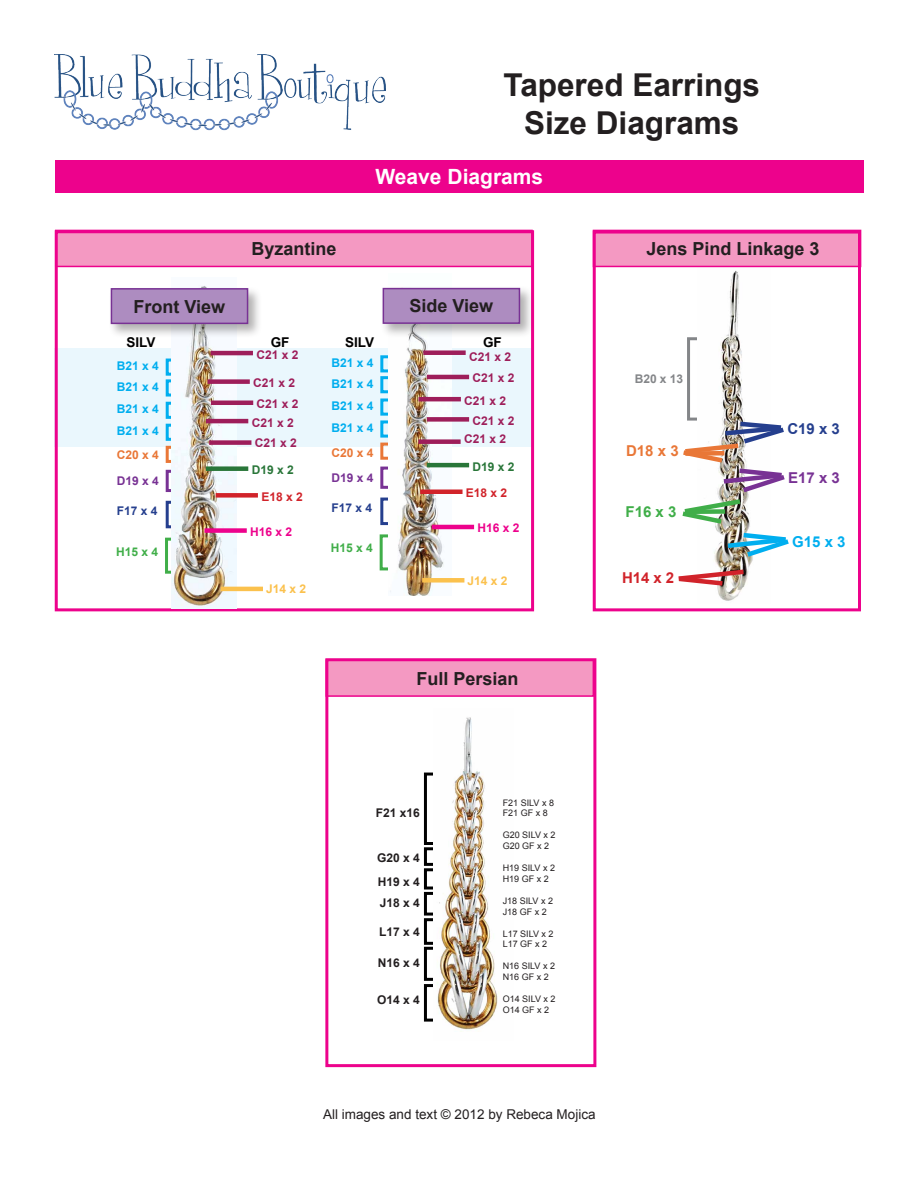
<style>
.page{position:relative;width:918px;height:1188px;background:#fff}
.page>*{position:absolute;margin:0;border:0;box-sizing:border-box;transform-origin:0 0}
.t1{font:700 31.5px/37.8px "Arial";color:#231f20;text-align:center}
.t2{font:700 21px "Arial";color:#fff}
.t3{font:700 18px "Arial";color:#231f20}
.t4{font:700 15px "Arial";color:#d1232a}
.t5{font:700 15px "Arial";color:#00aeef}
.t6{font:700 15px "Arial";color:#783294}
.t7{font:700 15px "Arial";color:#253f8e}
.t8{font:700 15px "Arial";color:#40ae49}
.t9{font:700 15px "Arial";color:#e97737}
.t10{font:13.5px "Arial";color:#231f20}
.t11{font:700 13.5px "Arial";color:#000}
.t12{font:700 12px "Arial";color:#9e1e5a}
.t13{font:700 12px "Arial";color:#00aeef}
.t14{font:700 12px "Arial";color:#231f20}
.t15{font:700 12px "Arial";color:#40ae49}
.t16{font:700 12px "Arial";color:#253f8e}
.t17{font:700 12px "Arial";color:#783294}
.t18{font:700 12px "Arial";color:#e97737}
.t19{font:700 12px "Arial";color:#fbc14d}
.t20{font:700 12px "Arial";color:#ed028c}
.t21{font:700 12px "Arial";color:#d1232a}
.t22{font:700 12px "Arial";color:#297639}
.t23{font:700 12px "Arial";color:#848689}
.t24{font:9px "Arial";color:#231f20}
</style>
<div class="page">
<img style="left:54px;top:54px;width:332px;height:77px">
<div style="left:54px;top:348px;width:479px;height:99px;background:#eaf7fd"></div>
<div style="left:55px;top:160px;width:809px;height:32px;background:#ed028c"></div>
<div style="left:55px;top:230px;width:478px;height:37px;background:#f499c2;border:2px solid #ed028c"></div>
<div style="left:55px;top:230px;width:479px;height:381px;border:3px solid #ed028c"></div>
<div style="left:325px;top:659px;width:269px;height:38px;background:#f499c2;border:2px solid #ed028c"></div>
<div style="left:424px;top:773px;width:70px;height:72px;border:3px solid #000"></div>
<div style="left:687px;top:337px;width:70px;height:84px;border:3px solid #848689"></div>
<div style="left:424px;top:984px;width:70px;height:38px;border:3px solid #000"></div>
<div style="left:424px;top:868px;width:70px;height:22px;border:3px solid #000"></div>
<div style="left:165px;top:538px;width:70px;height:36px;border:3px solid #40ae49"></div>
<div style="left:380px;top:534px;width:69px;height:36px;border:3px solid #40ae49"></div>
<div style="left:166px;top:501px;width:69px;height:27px;border:3px solid #253f8e"></div>
<div style="left:380px;top:498px;width:70px;height:27px;border:3px solid #253f8e"></div>
<div style="left:166px;top:470px;width:69px;height:22px;border:3px solid #783294"></div>
<div style="left:380px;top:467px;width:70px;height:22px;border:3px solid #783294"></div>
<div style="left:166px;top:446px;width:69px;height:17px;border:3px solid #e97737"></div>
<div style="left:380px;top:443px;width:70px;height:17px;border:3px solid #e97737"></div>
<div style="left:166px;top:424px;width:69px;height:17px;border:3px solid #00aeef"></div>
<div style="left:380px;top:420px;width:70px;height:18px;border:3px solid #00aeef"></div>
<div style="left:166px;top:402px;width:69px;height:17px;border:3px solid #00aeef"></div>
<div style="left:380px;top:398px;width:70px;height:18px;border:3px solid #00aeef"></div>
<div style="left:166px;top:379px;width:69px;height:18px;border:3px solid #00aeef"></div>
<div style="left:380px;top:376px;width:70px;height:17px;border:3px solid #00aeef"></div>
<div style="left:166px;top:359px;width:69px;height:17px;border:3px solid #00aeef"></div>
<div style="left:380px;top:355px;width:70px;height:17px;border:3px solid #00aeef"></div>
<div style="left:424px;top:847px;width:70px;height:19px;border:3px solid #000"></div>
<div style="left:424px;top:947px;width:70px;height:34px;border:3px solid #000"></div>
<div style="left:424px;top:892px;width:70px;height:24px;border:3px solid #000"></div>
<div style="left:424px;top:918px;width:70px;height:27px;border:3px solid #000"></div>
<img style="left:171px;top:285px;width:65px;height:323px">
<img style="left:388px;top:338px;width:63px;height:257px">
<img style="left:698px;top:267px;width:73px;height:334px">
<img style="left:434px;top:717px;width:65px;height:315px">
<hr style="left:221px;top:587px;width:42px;height:4px;background:#fbc14d">
<div style="left:422px;top:578px;width:42px;height:5px;background:#fbc14d"></div>
<div style="left:204px;top:528px;width:43px;height:5px;background:#ed028c"></div>
<hr style="left:432px;top:525px;width:42px;height:4px;background:#ed028c">
<div style="left:216px;top:493px;width:42px;height:5px;background:#d1232a"></div>
<div style="left:420px;top:489px;width:43px;height:5px;background:#d1232a"></div>
<div style="left:206px;top:466px;width:42px;height:5px;background:#297639"></div>
<hr style="left:427px;top:463px;width:42px;height:4px;background:#297639">
<div style="left:209px;top:440px;width:42px;height:5px;background:#9e1e5a"></div>
<div style="left:418px;top:439px;width:43px;height:5px;background:#9e1e5a"></div>
<hr style="left:206px;top:419px;width:42px;height:4px;background:#9e1e5a">
<div style="left:427px;top:417px;width:42px;height:5px;background:#9e1e5a"></div>
<hr style="left:211px;top:401px;width:42px;height:4px;background:#9e1e5a">
<hr style="left:419px;top:397px;width:42px;height:4px;background:#9e1e5a">
<div style="left:208px;top:379px;width:42px;height:5px;background:#9e1e5a"></div>
<hr style="left:427px;top:375px;width:42px;height:4px;background:#9e1e5a">
<hr style="left:211px;top:351px;width:42px;height:4px;background:#9e1e5a">
<div style="left:423px;top:350px;width:43px;height:5px;background:#9e1e5a"></div>
<svg style="left:678px;top:567px;width:70px;height:21px"></svg>
<img style="left:682px;top:419px;width:107px;height:141px">
<div style="left:108px;top:286px;width:154px;height:52px;background:#231f20;opacity:.35"></div>
<div style="left:111px;top:288px;width:137px;height:36px;background:#ad8cc0;border:2px solid #783294"></div>
<div style="left:380px;top:286px;width:154px;height:52px;background:#231f20;opacity:.35"></div>
<div style="left:383px;top:288px;width:137px;height:36px;background:#ad8cc0;border:2px solid #783294"></div>
<div style="left:593px;top:230px;width:268px;height:37px;background:#f499c2;border:2px solid #ed028c"></div>
<div style="left:593px;top:231px;width:268px;height:380px;border:3px solid #ed028c"></div>
<div style="left:325px;top:658px;width:271px;height:409px;border:3px solid #ed028c"></div>
<h1 class="t1" style="left:503px;top:67px;width:258px">Tapered Earrings<br>Size Diagrams</h1>
<p class="t3" style="left:251px;top:237px;width:87px">Byzantine</p>
<p class="t2" style="left:376px;top:162px;width:169px">Weave Diagrams</p>
<p class="t3" style="left:134px;top:294px;width:93px">Front View</p>
<p class="t3" style="left:410px;top:294px;width:85px">Side View</p>
<p class="t11" style="left:126px;top:334px;width:30px">SILV</p>
<p class="t11" style="left:271px;top:334px;width:20px">GF</p>
<p class="t11" style="left:345px;top:334px;width:30px">SILV</p>
<p class="t11" style="left:483px;top:334px;width:20px">GF</p>
<p class="t13" style="left:331px;top:355px;width:44px">B21 x 4</p>
<p class="t12" style="left:256px;top:346px;width:44px">C21 x 2</p>
<p class="t12" style="left:469px;top:349px;width:44px">C21 x 2</p>
<p class="t13" style="left:117px;top:358px;width:44px">B21 x 4</p>
<p class="t12" style="left:253px;top:375px;width:44px">C21 x 2</p>
<p class="t13" style="left:117px;top:379px;width:44px">B21 x 4</p>
<p class="t13" style="left:331px;top:376px;width:44px">B21 x 4</p>
<p class="t12" style="left:473px;top:370px;width:44px">C21 x 2</p>
<p class="t12" style="left:256px;top:396px;width:44px">C21 x 2</p>
<p class="t12" style="left:464px;top:393px;width:44px">C21 x 2</p>
<p class="t13" style="left:117px;top:401px;width:44px">B21 x 4</p>
<p class="t13" style="left:331px;top:398px;width:44px">B21 x 4</p>
<p class="t12" style="left:252px;top:414px;width:44px">C21 x 2</p>
<p class="t12" style="left:473px;top:413px;width:44px">C21 x 2</p>
<p class="t13" style="left:117px;top:423px;width:44px">B21 x 4</p>
<p class="t13" style="left:331px;top:420px;width:44px">B21 x 4</p>
<p class="t12" style="left:255px;top:434px;width:44px">C21 x 2</p>
<p class="t12" style="left:464px;top:431px;width:44px">C21 x 2</p>
<p class="t18" style="left:117px;top:447px;width:44px">C20 x 4</p>
<p class="t18" style="left:331px;top:445px;width:44px">C20 x 4</p>
<p class="t22" style="left:252px;top:462px;width:44px">D19 x 2</p>
<p class="t22" style="left:473px;top:458px;width:44px">D19 x 2</p>
<p class="t17" style="left:117px;top:473px;width:44px">D19 x 4</p>
<p class="t17" style="left:331px;top:470px;width:44px">D19 x 4</p>
<p class="t21" style="left:261px;top:489px;width:43px">E18 x 2</p>
<p class="t21" style="left:466px;top:485px;width:43px">E18 x 2</p>
<p class="t16" style="left:117px;top:503px;width:42px">F17 x 4</p>
<p class="t16" style="left:331px;top:499px;width:42px">F17 x 4</p>
<p class="t20" style="left:250px;top:524px;width:44px">H16 x 2</p>
<p class="t20" style="left:478px;top:520px;width:44px">H16 x 2</p>
<p class="t15" style="left:116px;top:544px;width:44px">H15 x 4</p>
<p class="t15" style="left:331px;top:540px;width:44px">H15 x 4</p>
<p class="t19" style="left:266px;top:581px;width:42px">J14 x 2</p>
<p class="t19" style="left:468px;top:573px;width:42px">J14 x 2</p>
<p class="t3" style="left:417px;top:666px;width:104px">Full Persian</p>
<p class="t3" style="left:647px;top:237px;width:175px">Jens Pind Linkage 3</p>
<p class="t23" style="left:635px;top:371px;width:50px">B20 x 13</p>
<p class="t9" style="left:626px;top:441px;width:54px">D18 x 3</p>
<p class="t8" style="left:626px;top:502px;width:52px">F16 x 3</p>
<p class="t4" style="left:622px;top:568px;width:54px">H14 x 2</p>
<p class="t7" style="left:787px;top:419px;width:54px">C19 x 3</p>
<p class="t6" style="left:788px;top:468px;width:53px">E17 x 3</p>
<p class="t5" style="left:792px;top:532px;width:55px">G15 x 3</p>
<p class="t14" style="left:376px;top:805px;width:46px">F21 x16</p>
<p class="t14" style="left:377px;top:850px;width:44px">G20 x 4</p>
<p class="t14" style="left:378px;top:874px;width:44px">H19 x 4</p>
<p class="t14" style="left:380px;top:895px;width:42px">J18 x 4</p>
<p class="t14" style="left:379px;top:924px;width:42px">L17 x 4</p>
<p class="t14" style="left:378px;top:955px;width:44px">N16 x 4</p>
<p class="t14" style="left:377px;top:992px;width:44px">O14 x 4</p>
<p class="t24" style="left:503px;top:797px;width:53px">F21 SILV x 8</p>
<p class="t24" style="left:503px;top:807px;width:47px">F21 GF x 8</p>
<p class="t24" style="left:503px;top:829px;width:54px">G20 SILV x 2</p>
<p class="t24" style="left:503px;top:840px;width:48px">G20 GF x 2</p>
<p class="t24" style="left:503px;top:862px;width:54px">H19 SILV x 2</p>
<p class="t24" style="left:503px;top:873px;width:48px">H19 GF x 2</p>
<p class="t24" style="left:503px;top:895px;width:52px">J18 SILV x 2</p>
<p class="t24" style="left:503px;top:906px;width:46px">J18 GF x 2</p>
<p class="t24" style="left:503px;top:928px;width:52px">L17 SILV x 2</p>
<p class="t24" style="left:503px;top:938px;width:46px">L17 GF x 2</p>
<p class="t24" style="left:503px;top:960px;width:54px">N16 SILV x 2</p>
<p class="t24" style="left:503px;top:971px;width:48px">N16 GF x 2</p>
<p class="t24" style="left:503px;top:993px;width:54px">O14 SILV x 2</p>
<p class="t24" style="left:503px;top:1004px;width:48px">O14 GF x 2</p>
<h3 class="t10" style="left:323px;top:1105px;width:274px">All images and text © 2012 by Rebeca Mojica</h3>
</div>
